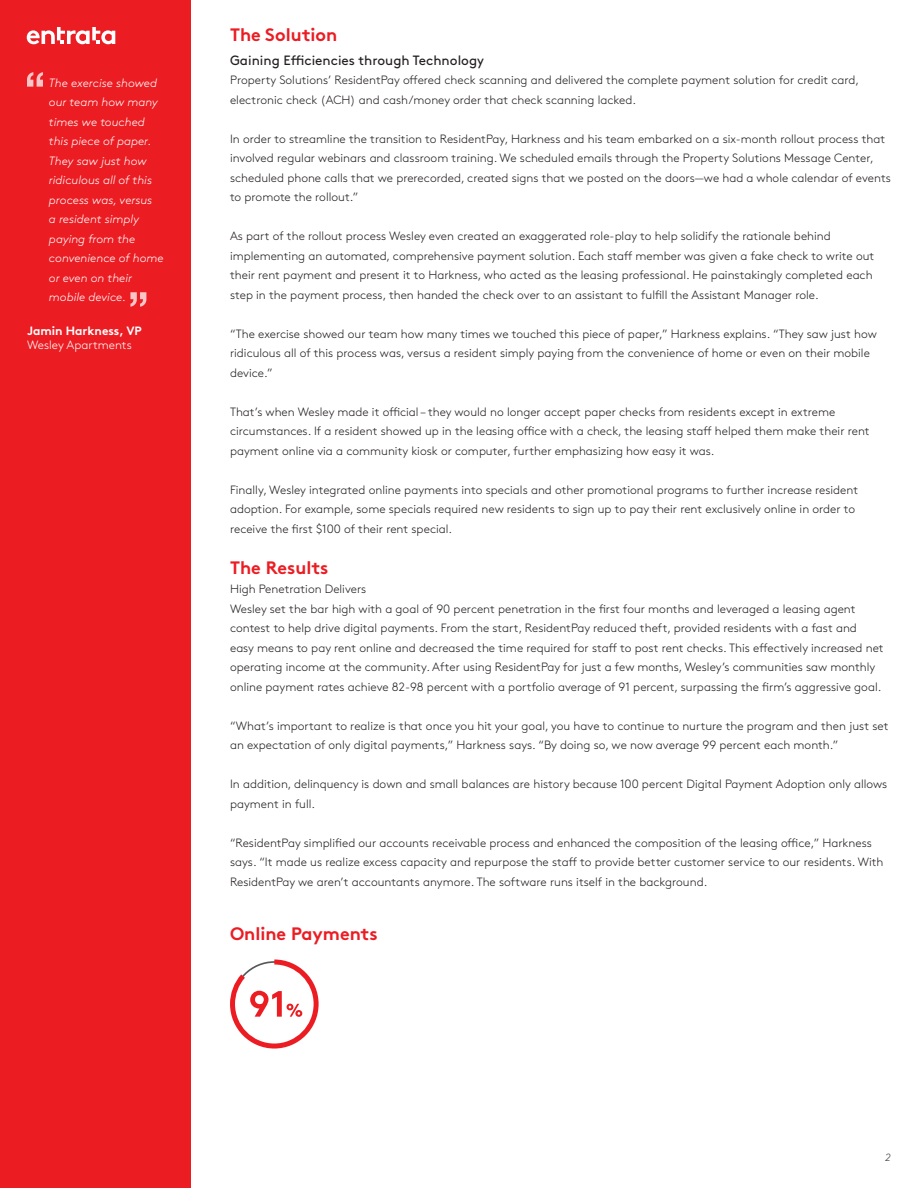
<style>
.page{position:relative;width:918px;height:1188px;background:#fff}
.page>*{position:absolute;margin:0;border:0;box-sizing:border-box;transform-origin:0 0}
.Header_1{font:700 18px "Brown Entrata";color:#eb1d23}
.Body_Text{font:700 18px "Brown Entrata";color:#eb1d23}
.Header_2{font:13.5px "Brown Entrata";color:#231f20}
.Body_Text-2{font:300 12px/19.5px "Brown Entrata";color:#231f20}
.wuote{font:italic 300 12px/19.5px "Brown Entrata";color:#fff}
.t1{font:700 12px "Brown Entrata";color:#fff}
.t2{font:300 12px "Brown Entrata";color:#fff}
.t3{font:italic 300 10.5px "Brown Entrata";color:#3e3e3f}
</style>
<div class="page">
<svg style="left:230px;top:960px;width:89px;height:89px"></svg>
<div style="left:0;top:0;width:190px;height:1188px;background:#eb1d23"></div>
<svg style="left:27px;top:27px;width:88px;height:17px"></svg>
<svg style="left:27px;top:72px;width:16px;height:15px"></svg>
<svg style="left:130px;top:292px;width:16px;height:15px"></svg>
<p class="wuote" style="left:49px;top:72px;width:116px">The exercise showed our team how many times we touched this piece of paper.<br>They saw just how ridiculous all of this process was, versus<br>a resident simply paying from the convenience of home or even on their mobile device.</p>
<p class="t1" style="left:27px;top:321px;width:116px">Jamin Harkness, VP</p>
<p class="t2" style="left:27px;top:336px;width:106px">Wesley Apartments</p>
<p class="Header_1" style="left:230px;top:20px;width:109px">The Solution</p>
<p class="Header_2" style="left:230px;top:50px;width:256px">Gaining Efficiencies through Technology</p>
<p class="Body_Text-2" style="left:230px;top:69px;width:631px">Property Solutions’ ResidentPay offered check scanning and delivered the complete payment solution for credit card, electronic check (ACH) and cash/money order that check scanning lacked.</p>
<p class="Body_Text-2" style="left:230px;top:128px;width:662px">In order to streamline the transition to ResidentPay, Harkness and his team embarked on a six-month rollout process that involved regular webinars and classroom training. We scheduled emails through the Property Solutions Message Center, scheduled phone calls that we prerecorded, created signs that we posted on the doors—we had a whole calendar of events to promote the rollout.”</p>
<p class="Body_Text-2" style="left:230px;top:225px;width:646px">As part of the rollout process Wesley even created an exaggerated role-play to help solidify the rationale behind implementing an automated, comprehensive payment solution. Each staff member was given a fake check to write out their rent payment and present it to Harkness, who acted as the leasing professional. He painstakingly completed each step in the payment process, then handed the check over to an assistant to fulfill the Assistant Manager role.</p>
<p class="Body_Text-2" style="left:230px;top:323px;width:648px">“The exercise showed our team how many times we touched this piece of paper,” Harkness explains. “They saw just how ridiculous all of this process was, versus a resident simply paying from the convenience of home or even on their mobile device.”</p>
<p class="Body_Text-2" style="left:230px;top:401px;width:641px">That’s when Wesley made it official – they would no longer accept paper checks from residents except in extreme circumstances. If a resident showed up in the leasing office with a check, the leasing staff helped them make their rent payment online via a community kiosk or computer, further emphasizing how easy it was.</p>
<p class="Body_Text-2" style="left:230px;top:479px;width:630px">Finally, Wesley integrated online payments into specials and other promotional programs to further increase resident adoption. For example, some specials required new residents to sign up to pay their rent exclusively online in order to receive the first $100 of their rent special.</p>
<p class="Header_1" style="left:230px;top:553px;width:100px">The Results</p>
<p class="Body_Text-2" style="left:230px;top:578px;width:138px">High Penetration Delivers</p>
<p class="Body_Text-2" style="left:230px;top:598px;width:655px">Wesley set the bar high with a goal of 90 percent penetration in the first four months and leveraged a leasing agent contest to help drive digital payments. From the start, ResidentPay reduced theft, provided residents with a fast and easy means to pay rent online and decreased the time required for staff to post rent checks. This effectively increased net operating income at the community. After using ResidentPay for just a few months, Wesley’s communities saw monthly online payment rates achieve 82-98 percent with a portfolio average of 91 percent, surpassing the firm’s aggressive goal.</p>
<p class="Body_Text-2" style="left:230px;top:715px;width:660px">“What’s important to realize is that once you hit your goal, you have to continue to nurture the program and then just set an expectation of only digital payments,” Harkness says. “By doing so, we now average 99 percent each month.”</p>
<p class="Body_Text-2" style="left:230px;top:773px;width:659px">In addition, delinquency is down and small balances are history because 100 percent Digital Payment Adoption only allows payment in full.</p>
<p class="Body_Text-2" style="left:230px;top:832px;width:655px">“ResidentPay simplified our accounts receivable process and enhanced the composition of the leasing office,” Harkness says. “It made us realize excess capacity and repurpose the staff to provide better customer service to our residents. With<br>ResidentPay we aren’t accountants anymore. The software runs itself in the background.</p>
<p class="Body_Text" style="left:230px;top:919px;width:149px">Online Payments</p>
<p class="t3" style="left:885px;top:1150px;width:7px">2</p>
</div>
